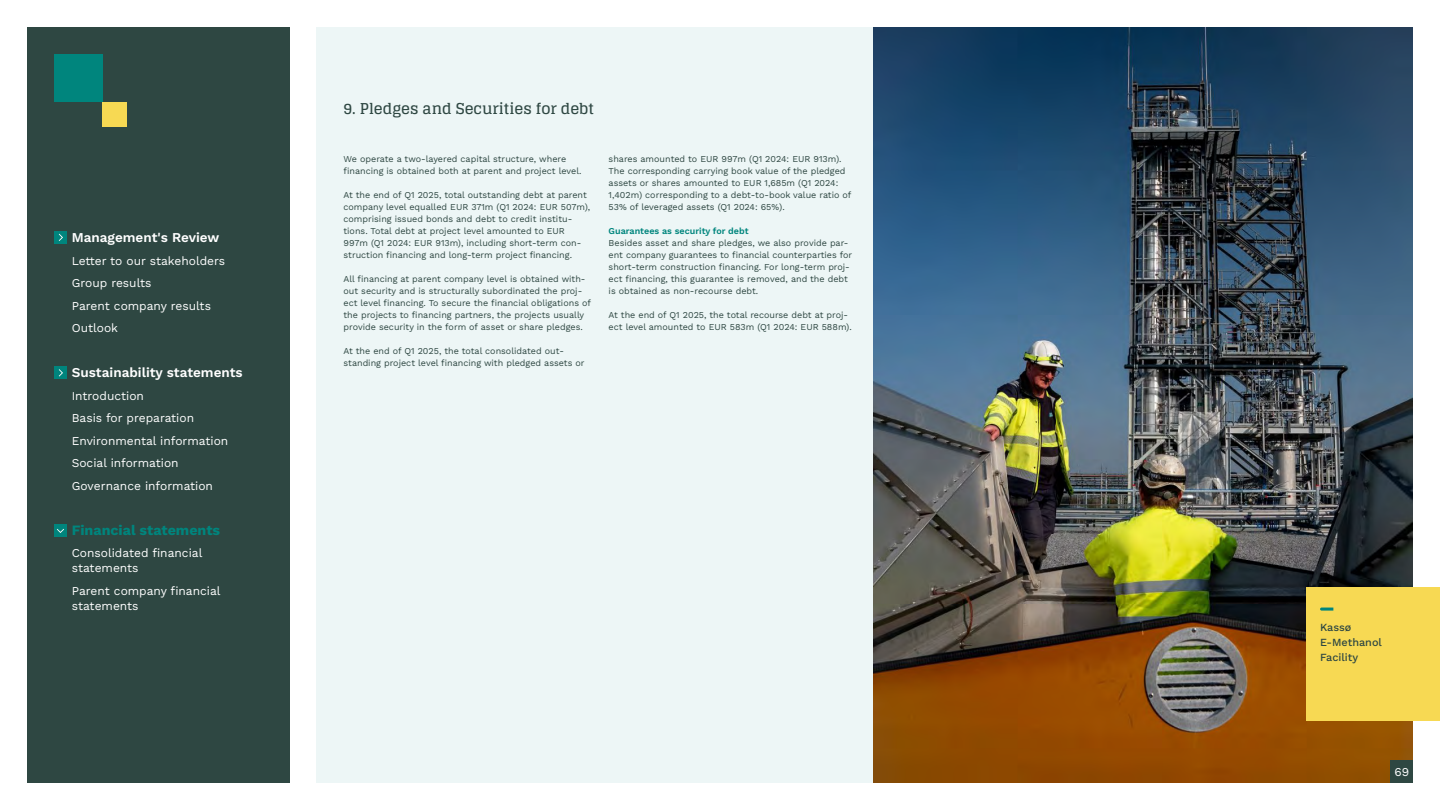
<style>
.page{position:relative;width:1440px;height:810px;background:#fff}
.page>*{position:absolute;margin:0;border:0;box-sizing:border-box;transform-origin:0 0}
.Header_3_20_22{font:700 15px "Glegoo";color:#2e4742}
.t1{font:700 14.25px "Work Sans";color:#00857d}
.t2{font:600 13.5px "Work Sans";color:#fff}
.t3{font:12px/22.5px "Work Sans";color:#fff}
.Lille_tekst_i_gule_firkanter{font:500 10.88px/14.9px "Work Sans";color:#2e4742}
.Body_Copy_Regular_12_16{font:9px/12px "Work Sans";color:#2e4742}
.Body_Copy_Regular_12_16-2{font:600 9px "Work Sans";color:#00857d}
</style>
<div class="page">
<div style="left:316px;top:27px;width:1097px;height:756px;background:#edf6f6"></div>
<img style="left:874px;top:27px;width:539px;height:756px">
<div style="left:1390px;top:760px;width:23px;height:23px;background:#2e4742"></div>
<div style="left:1307px;top:588px;width:133px;height:133px;background:#f7d953"></div>
<svg style="left:1320px;top:608px;width:13px;height:3px"></svg>
<div style="left:27px;top:27px;width:263px;height:756px;background:#2e4742"></div>
<div style="left:54px;top:524px;width:13px;height:13px;background:#00857d"></div>
<svg style="left:57px;top:529px;width:7px;height:4px"></svg>
<div style="left:54px;top:366px;width:13px;height:13px;background:#00857d"></div>
<svg style="left:59px;top:369px;width:4px;height:8px"></svg>
<div style="left:54px;top:231px;width:13px;height:13px;background:#00857d"></div>
<svg style="left:58px;top:234px;width:5px;height:7px"></svg>
<div style="left:54px;top:54px;width:48px;height:48px;background:#00857d"></div>
<div style="left:102px;top:102px;width:24px;height:24px;background:#f7d953"></div>
<h3 class="t2" style="left:72px;top:228px;width:149px">Management's Review</h3>
<h3 class="t3" style="left:72px;top:249px;width:155px">Letter to our stakeholders<br>Group results<br>Parent company results<br>Outlook</h3>
<h3 class="t2" style="left:72px;top:363px;width:173px">Sustainability statements</h3>
<h3 class="t3" style="left:72px;top:384px;width:158px">Introduction<br>Basis for preparation<br>Environmental information<br>Social information<br>Governance information</h3>
<h2 class="t1" style="left:72px;top:519px;width:150px">Financial statements</h2>
<h3 class="t3" style="left:72px;top:545px;width:132px;line-height:15px">Consolidated financial statements</h3>
<h3 class="t3" style="left:72px;top:583px;width:150px;line-height:15px">Parent company financial statements</h3>
<p class="Header_3_20_22" style="left:344px;top:100px;width:252px">9. Pledges and Securities for debt</p>
<p class="Body_Copy_Regular_12_16" style="left:344px;top:153px;width:240px">We operate a two-layered capital structure, where financing is obtained both at parent and project level.</p>
<p class="Body_Copy_Regular_12_16" style="left:344px;top:189px;width:248px">At the end of Q1 2025, total outstanding debt at parent company level equalled EUR 371m (Q1 2024: EUR 507m), comprising issued bonds and debt to credit institu&shy;tions. Total debt at project level amounted to EUR 997m (Q1 2024: EUR 913m), including short-term con&shy;struction financing and long-term project financing.</p>
<p class="Body_Copy_Regular_12_16" style="left:344px;top:273px;width:249px">All financing at parent company level is obtained with&shy;out security and is structurally subordinated the proj&shy;ect level financing. To secure the financial obligations of the projects to financing partners, the projects usually provide security in the form of asset or share pledges.</p>
<p class="Body_Copy_Regular_12_16" style="left:344px;top:345px;width:243px">At the end of Q1 2025, the total consolidated out&shy;standing project level financing with pledged assets or</p>
<p class="Body_Copy_Regular_12_16" style="left:609px;top:153px;width:244px">shares amounted to EUR 997m (Q1 2024: EUR 913m).<br>The corresponding carrying book value of the pledged assets or shares amounted to EUR 1,685m (Q1 2024:<br>1,402m) corresponding to a debt-to-book value ratio of 53% of leveraged assets (Q1 2024: 65%).</p>
<p class="Body_Copy_Regular_12_16-2" style="left:609px;top:224px;width:142px">Guarantees as security for debt</p>
<p class="Body_Copy_Regular_12_16" style="left:609px;top:237px;width:245px">Besides asset and share pledges, we also provide par&shy;ent company guarantees to financial counterparties for short-term construction financing. For long-term proj&shy;ect financing, this guarantee is removed, and the debt is obtained as non-recourse debt.</p>
<p class="Body_Copy_Regular_12_16" style="left:609px;top:309px;width:245px">At the end of Q1 2025, the total recourse debt at proj&shy;ect level amounted to EUR 583m (Q1 2024: EUR 588m).</p>
<p class="Lille_tekst_i_gule_firkanter" style="left:1320px;top:619px;width:63px">Kassø<br>E-Methanol<br>Facility</p>
<h3 class="t3" style="left:1394px;top:760px;width:16px">69</h3>
</div>
